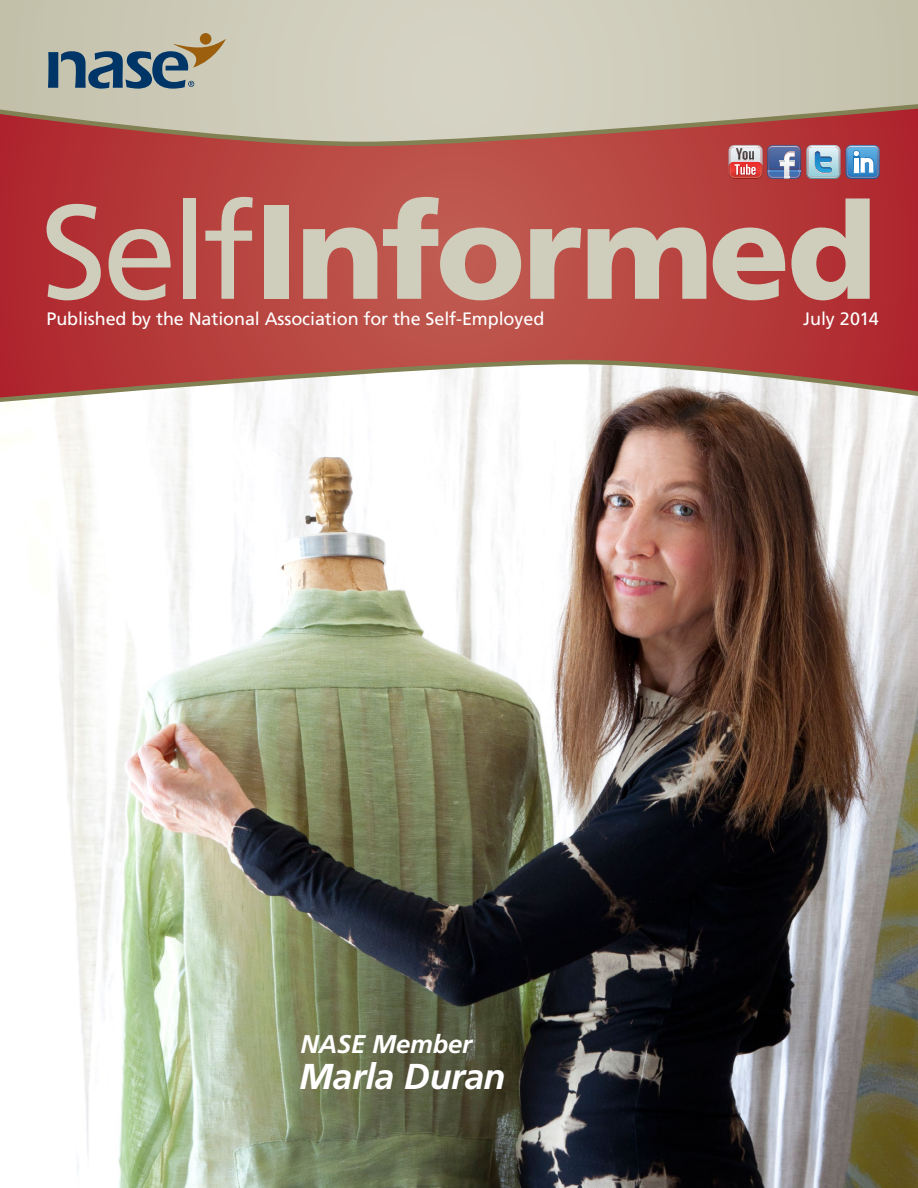
<style>
.page{position:relative;width:918px;height:1188px;background:#fff}
.page>*{position:absolute;margin:0;border:0;box-sizing:border-box;transform-origin:0 0}
.t1{font:900 133.8px "Frutiger";letter-spacing:-.02em;color:#cfcdbb}
.t2{font:italic 700 36px "Frutiger";letter-spacing:-.02em;color:#fff}
.t3{font:italic 700 25.65px "Frutiger";letter-spacing:-.01em;color:#fff}
.t4{font:18px "Frutiger";letter-spacing:-.005em;color:#fff}
.s1{font-weight:400}
</style>
<div class="page">
<img style="left:6px;top:411px;width:912px;height:777px">
<svg style="left:0;top:0;width:918px;height:99px;background:#cdcbb8"></svg>
<svg style="left:0;top:99px;width:918px;height:312px;background:#bc605b"></svg>
<div style="left:200px;top:33px;width:11px;height:12px;background:#9b5f0e;border-radius:50%"></div>
<svg style="left:48px;top:39px;width:178px;height:50px;background:#859292"></svg>
<svg style="left:846px;top:145px;width:34px;height:34px"></svg>
<img style="left:729px;top:145px;width:111px;height:34px">
<h1 class="t1" style="left:40px;top:171px;width:838px"><span class="s1">Self</span>Informed</h1>
<p class="t4" style="left:46px;top:309px;width:499px">Published by the National Association for the Self-Employed</p>
<p class="t4" style="left:803px;top:309px;width:77px">July 2014</p>
<h3 class="t3" style="left:301px;top:1029px;width:173px">NASE Member</h3>
<h2 class="t2" style="left:299px;top:1056px;width:208px">Marla Duran</h2>
</div>
